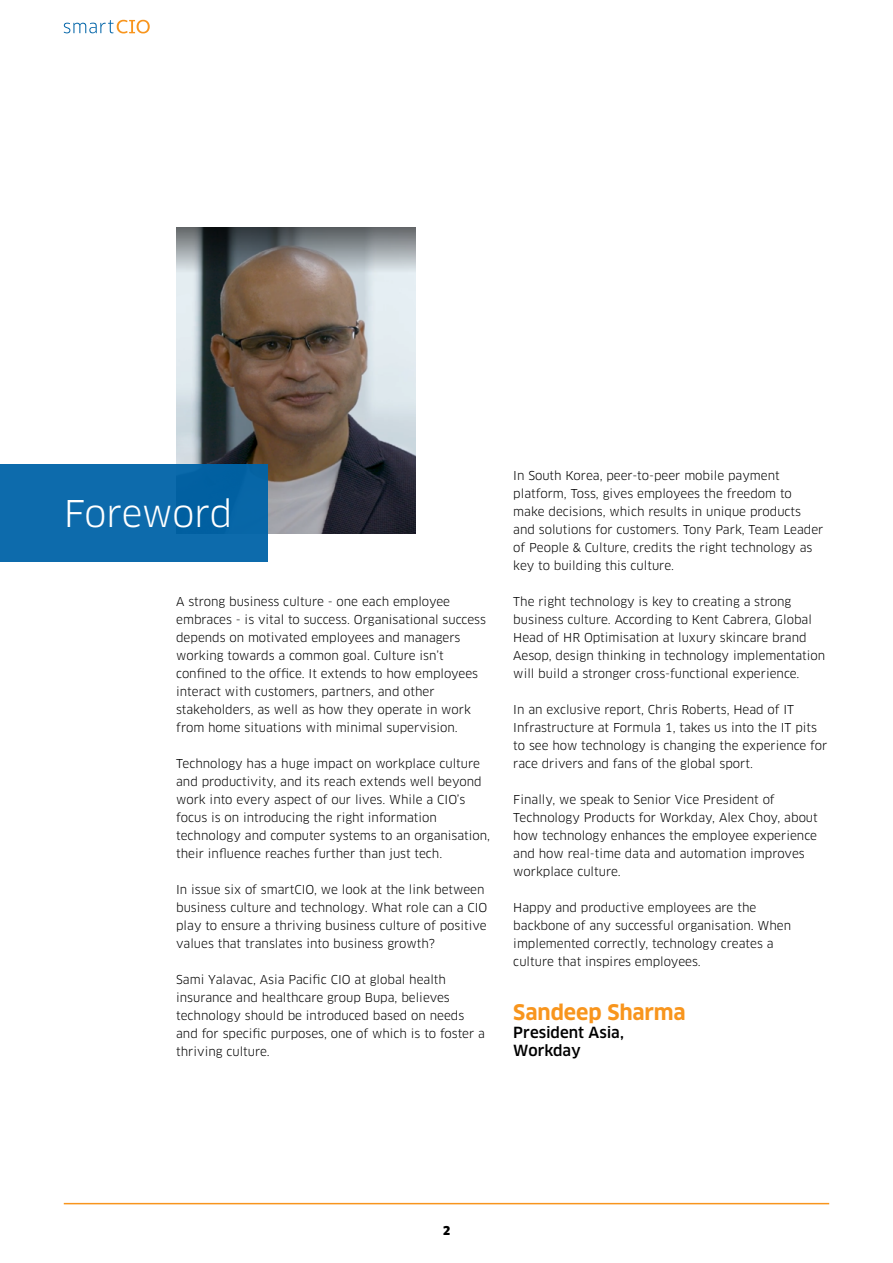
<style>
.page{position:relative;width:893px;height:1263px;background:#fff}
.page>*{position:absolute;margin:0;border:0;box-sizing:border-box;transform-origin:0 0}
.t1{font:36px "Clan Pro";letter-spacing:-.01em;color:#fff}
.t2{font:700 21px "Clan Pro";letter-spacing:-.005em;color:#f8951d}
.t3{font:500 15px/18px "Clan Pro";letter-spacing:-.005em;color:#000}
.t4{font:12px/18px "Clan Pro";color:#000}
.t5{font:900 12px "Clan Pro";color:#000}
</style>
<div class="page">
<hr style="left:64px;top:1203px;width:765px;height:1px;background:#f8951d">
<svg style="left:64px;top:20px;width:86px;height:13px"></svg>
<img style="left:176px;top:228px;width:239px;height:306px">
<div style="left:0;top:464px;width:267px;height:97px;background:#0d6bac"></div>
<h1 class="t1" style="left:64px;top:492px;width:170px">Foreword</h1>
<p class="t4" style="left:176px;top:592px;width:311px">A strong business culture - one each employee embraces - is vital to success. Organisational success depends on motivated employees and managers working towards a common goal. Culture isn’t confined to the office. It extends to how employees interact with customers, partners, and other stakeholders, as well as how they operate in work from home situations with minimal supervision.</p>
<p class="t4" style="left:176px;top:754px;width:316px">Technology has a huge impact on workplace culture and productivity, and its reach extends well beyond work into every aspect of our lives. While a CIO’s focus is on introducing the right information technology and computer systems to an organisation, their influence reaches further than just tech.</p>
<p class="t4" style="left:176px;top:880px;width:313px">In issue six of smartCIO, we look at the link between business culture and technology. What role can a CIO play to ensure a thriving business culture of positive values that translates into business growth?</p>
<p class="t4" style="left:176px;top:970px;width:310px">Sami Yalavac, Asia Pacific CIO at global health insurance and healthcare group Bupa, believes technology should be introduced based on needs and for specific purposes, one of which is to foster a thriving culture.</p>
<p class="t4" style="left:513px;top:466px;width:312px">In South Korea, peer-to-peer mobile payment platform, Toss, gives employees the freedom to make decisions, which results in unique products and solutions for customers. Tony Park, Team Leader of People &amp; Culture, credits the right technology as key to building this culture.</p>
<p class="t4" style="left:513px;top:592px;width:313px">The right technology is key to creating a strong business culture. According to Kent Cabrera, Global Head of HR Optimisation at luxury skincare brand Aesop, design thinking in technology implementation will build a stronger cross-functional experience.</p>
<p class="t4" style="left:513px;top:700px;width:316px">In an exclusive report, Chris Roberts, Head of IT Infrastructure at Formula 1, takes us into the IT pits to see how technology is changing the experience for race drivers and fans of the global sport.</p>
<p class="t4" style="left:513px;top:790px;width:306px">Finally, we speak to Senior Vice President of Technology Products for Workday, Alex Choy, about how technology enhances the employee experience and how real-time data and automation improves workplace culture.</p>
<p class="t4" style="left:513px;top:898px;width:279px">Happy and productive employees are the backbone of any successful organisation. When implemented correctly, technology creates a culture that inspires employees.</p>
<h2 class="t2" style="left:513px;top:1000px;width:174px">Sandeep Sharma</h2>
<p class="t3" style="left:513px;top:1023px;width:112px">President Asia,<br>Workday</p>
<p class="t5" style="left:443px;top:1224px;width:9px">2</p>
</div>
